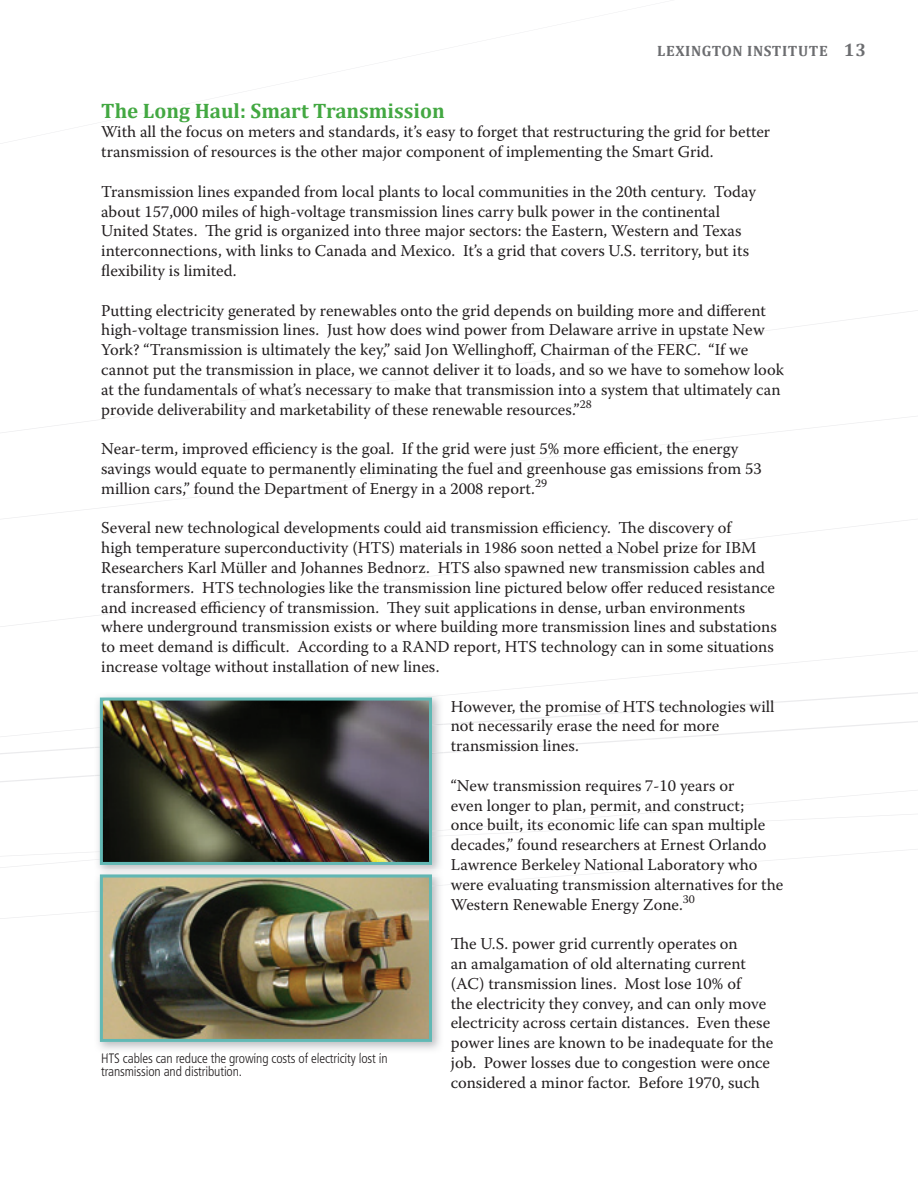
<style>
.page{position:relative;width:918px;height:1188px;background:#fff}
.page>*{position:absolute;margin:0;border:0;box-sizing:border-box;transform-origin:0 0}
.t1{font:700 21px "Cambria";color:#43a842}
.t2{font:16.5px/19.8px "Warnock Pro";color:#231f20}
.t3{font:700 15px "Cambria";letter-spacing:.04em;color:#6c6d70}
.t4{font:300 condensed 13.5px/13.5px "Frutiger";letter-spacing:-.01em;color:#231f20}
.s1{font-size:18px}
</style>
<div class="page">
<svg style="left:144px;top:310px;width:774px;height:104px"></svg>
<svg style="left:2px;top:414px;width:914px;height:103px"></svg>
<svg style="left:0;top:517px;width:916px;height:110px"></svg>
<svg style="left:443px;top:813px;width:470px;height:23px"></svg>
<svg style="left:0;top:849px;width:917px;height:70px"></svg>
<svg style="left:443px;top:691px;width:475px;height:29px"></svg>
<svg style="left:0;top:720px;width:918px;height:62px"></svg>
<img style="left:94px;top:876px;width:349px;height:177px">
<img style="left:94px;top:885px;width:349px;height:27px">
<img style="left:102px;top:1053px;width:279px;height:1px">
<img style="left:100px;top:876px;width:332px;height:166px">
<img style="left:94px;top:748px;width:349px;height:121px">
<img style="left:94px;top:695px;width:349px;height:29px">
<img style="left:94px;top:830px;width:349px;height:30px">
<img style="left:94px;top:836px;width:349px;height:16px">
<img style="left:94px;top:724px;width:349px;height:24px">
<img style="left:94px;top:752px;width:349px;height:24px">
<img style="left:94px;top:869px;width:349px;height:7px">
<img style="left:100px;top:875px;width:332px;height:1px">
<img style="left:104px;top:702px;width:324px;height:159px">
<div style="left:100px;top:698px;width:332px;height:167px;border:3px solid #62b8b4"></div>
<svg style="left:619px;top:522px;width:18px;height:11px"></svg>
<svg style="left:388px;top:601px;width:17px;height:12px"></svg>
<p class="t3" style="left:657px;top:42px;width:210px">LEXINGTON INSTITUTE <span class="s1">13</span></p>
<p class="t1" style="left:101px;top:98px;width:345px">The Long Haul: Smart Transmission</p>
<p class="t2" style="left:101px;top:122px;width:671px">With all the focus on meters and standards, it’s easy to forget that restructuring the grid for better transmission of resources is the other major component of implementing the Smart Grid.</p>
<p class="t2" style="left:101px;top:181px;width:656px">Transmission lines expanded from local plants to local communities in the 20th century. Today about 157,000 miles of high-voltage transmission lines carry bulk power in the continental<br>United States.</p>
<p class="t2" style="left:101px;top:221px;width:649px;text-indent:122px">e grid is organized into three major sectors: the Eastern, Western and Texas interconnections, with links to Canada and Mexico. It’s a grid that covers U.S. territory, but its flexibility is limited.</p>
<p class="t2" style="left:101px;top:300px;width:684px">Putting electricity generated by renewables onto the grid depends on building more and different high-voltage transmission lines. Just how does wind power from Delaware arrive in upstate New York? “Transmission is ultimately the key,” said Jon Wellinghoff, Chairman of the FERC. “If we cannot put the transmission in place, we cannot deliver it to loads, and so we have to somehow look at the fundamentals of what’s necessary to make that transmission into a system that ultimately can provide deliverability and marketability of these renewable resources.”<sup>28</sup></p>
<p class="t2" style="left:101px;top:439px;width:662px">Near-term, improved efficiency is the goal. If the grid were just 5% more efficient, the energy savings would equate to permanently eliminating the fuel and greenhouse gas emissions from 53 million cars,” found the Department of Energy in a 2008 report.<sup>29</sup></p>
<p class="t2" style="left:101px;top:518px;width:511px">Several new technological developments could aid transmission efficiency.</p>
<p class="t2" style="left:101px;top:518px;width:675px;text-indent:536px">e discovery of<br>high temperature superconductivity (HTS) materials in 1986 soon netted a Nobel prize for IBM Researchers Karl Müller and Johannes Bednorz. HTS also spawned new transmission cables and transformers. HTS technologies like the transmission line pictured below offer reduced resistance and increased efficiency of transmission.</p>
<p class="t2" style="left:101px;top:597px;width:677px;text-indent:304px">ey suit applications in dense, urban environments where underground transmission exists or where building more transmission lines and substations to meet demand is difficult. According to a RAND report, HTS technology can in some situations increase voltage without installation of new lines.</p>
<p class="t4" style="left:101px;top:1052px;width:288px">HTS cables can reduce the growing costs of electricity lost in transmission and distribution.</p>
<p class="t2" style="left:451px;top:696px;width:325px">However, the promise of HTS technologies will not necessarily erase the need for more transmission lines.</p>
<p class="t2" style="left:451px;top:775px;width:334px">“New transmission requires 7-10 years or<br>even longer to plan, permit, and construct;<br>once built, its economic life can span multiple decades,” found researchers at Ernest Orlando Lawrence Berkeley National Laboratory who were evaluating transmission alternatives for the Western Renewable Energy Zone.<sup>30</sup></p>
<p class="t2" style="left:451px;top:934px;width:324px;text-indent:18px">e U.S. power grid currently operates on<br>an amalgamation of old alternating current (AC) transmission lines. Most lose 10% of<br>the electricity they convey, and can only move electricity across certain distances. Even these power lines are known to be inadequate for the job. Power losses due to congestion were once considered a minor factor. Before 1970, such</p>
</div>
